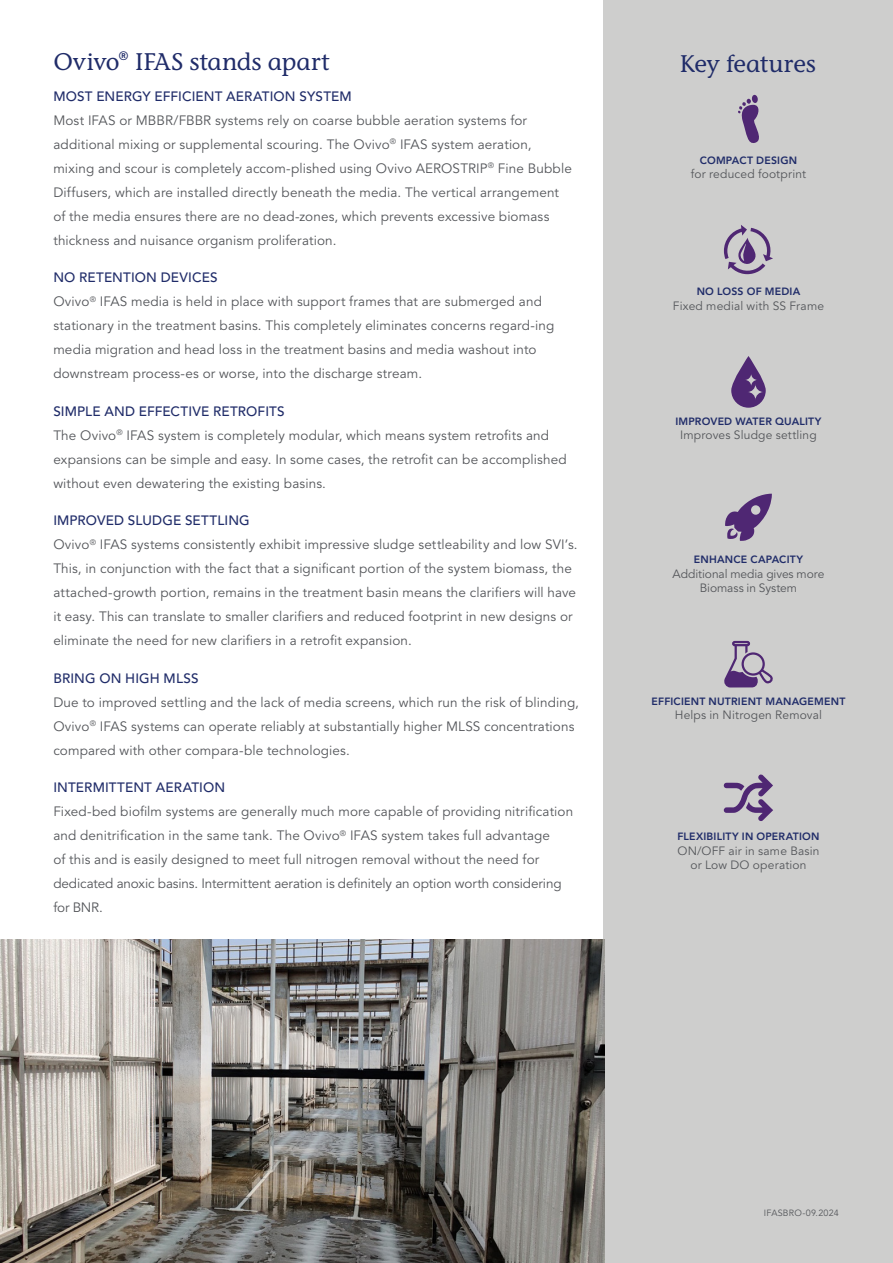
<style>
.page{position:relative;width:893px;height:1263px;background:#fff}
.page>*{position:absolute;margin:0;border:0;box-sizing:border-box;transform-origin:0 0}
.Paragaph_Headline{font:500 24px "Stone Informal ITC Pro";color:#202c69}
.Paragraph_Last{font:13.5px/24px "Avenir LT Std";letter-spacing:.01em;color:#54565a}
.Paragraph_TItle{font:500 13.5px "Avenir LT Std";letter-spacing:.01em;color:#202c69}
.Key_Features___Description{font:12px/14.4px "Avenir LT Std";letter-spacing:.015em;color:#54565a;text-align:center}
.Key_Features___Description-2{font:12px/14.4px "Avenir LT Std";letter-spacing:-.005em;color:#54565a;text-align:center}
.Key_Features___Title{font:800 10.5px "Avenir LT Std";letter-spacing:.02em;color:#202c69}
.ProductBRO-mm_yyyy{font:9px "Avenir LT Std";letter-spacing:.02em;color:#54565a}
</style>
<div class="page">
<div style="left:604px;top:0;width:289px;height:1263px;background:#cececd"></div>
<svg style="left:731px;top:356px;width:35px;height:52px"></svg>
<div style="left:732px;top:641px;width:18px;height:5px;border:2px solid #4f2773;border-radius:2px"></div>
<svg style="left:724px;top:643px;width:49px;height:45px"></svg>
<img style="left:0;top:940px;width:604px;height:323px">
<svg style="left:738px;top:95px;width:21px;height:48px"></svg>
<svg style="left:724px;top:774px;width:49px;height:47px"></svg>
<svg style="left:724px;top:225px;width:49px;height:49px"></svg>
<svg style="left:725px;top:494px;width:47px;height:47px"></svg>
<p class="Paragaph_Headline" style="left:53px;top:47px;width:278px">Ovivo® IFAS stands apart</p>
<p class="Paragraph_TItle" style="left:53px;top:88px;width:300px">MOST ENERGY EFFICIENT AERATION SYSTEM</p>
<p class="Paragraph_Last" style="left:53px;top:109px;width:520px">Most IFAS or MBBR/FBBR systems rely on coarse bubble aeration systems for additional mixing or supplemental scouring. The Ovivo<sup>®</sup> IFAS system aeration, mixing and scour is completely accom-plished using Ovivo AEROSTRIP<sup>®</sup> Fine Bubble Diffusers, which are installed directly beneath the media. The vertical arrangement of the media ensures there are no dead-zones, which prevents excessive biomass thickness and nuisance organism proliferation.</p>
<p class="Paragraph_TItle" style="left:53px;top:270px;width:166px">NO RETENTION DEVICES</p>
<p class="Paragraph_Last" style="left:53px;top:290px;width:503px">Ovivo<sup>®</sup> IFAS media is held in place with support frames that are submerged and stationary in the treatment basins. This completely eliminates concerns regard-ing media migration and head loss in the treatment basins and media washout into downstream process-es or worse, into the discharge stream.</p>
<p class="Paragraph_TItle" style="left:53px;top:403px;width:233px">SIMPLE AND EFFECTIVE RETROFITS</p>
<p class="Paragraph_Last" style="left:53px;top:424px;width:515px">The Ovivo<sup>®</sup> IFAS system is completely modular, which means system retrofits and expansions can be simple and easy. In some cases, the retrofit can be accomplished without even dewatering the existing basins.</p>
<p class="Paragraph_TItle" style="left:53px;top:513px;width:198px">IMPROVED SLUDGE SETTLING</p>
<p class="Paragraph_Last" style="left:53px;top:533px;width:526px">Ovivo<sup>®</sup> IFAS systems consistently exhibit impressive sludge settleability and low SVI’s.<br>This, in conjunction with the fact that a significant portion of the system biomass, the attached-growth portion, remains in the treatment basin means the clarifiers will have it easy. This can translate to smaller clarifiers and reduced footprint in new designs or eliminate the need for new clarifiers in a retrofit expansion.</p>
<p class="Paragraph_TItle" style="left:53px;top:670px;width:147px">BRING ON HIGH MLSS</p>
<p class="Paragraph_Last" style="left:53px;top:691px;width:527px">Due to improved settling and the lack of media screens, which run the risk of blinding,<br>Ovivo<sup>®</sup> IFAS systems can operate reliably at substantially higher MLSS concentrations compared with other compara-ble technologies.</p>
<p class="Paragraph_TItle" style="left:53px;top:780px;width:173px">INTERMITTENT AERATION</p>
<p class="Paragraph_Last" style="left:53px;top:800px;width:521px">Fixed-bed biofilm systems are generally much more capable of providing nitrification and denitrification in the same tank. The Ovivo<sup>®</sup> IFAS system takes full advantage<br>of this and is easily designed to meet full nitrogen removal without the need for dedicated anoxic basins. Intermittent aeration is definitely an option worth considering for BNR.</p>
<p class="Paragaph_Headline" style="left:680px;top:48px;width:137px">Key features</p>
<p class="Key_Features___Title" style="left:700px;top:154px;width:99px">COMPACT DESIGN</p>
<p class="Key_Features___Description" style="left:691px;top:167px;width:117px">for reduced footprint</p>
<p class="Key_Features___Title" style="left:697px;top:285px;width:105px">NO LOSS OF MEDIA</p>
<p class="Key_Features___Description" style="left:673px;top:299px;width:153px">Fixed medial with SS Frame</p>
<p class="Key_Features___Title" style="left:675px;top:415px;width:148px">IMPROVED WATER QUALITY</p>
<p class="Key_Features___Description" style="left:680px;top:428px;width:138px">Improves Sludge settling</p>
<p class="Key_Features___Title" style="left:694px;top:554px;width:111px">ENHANCE CAPACITY</p>
<p class="Key_Features___Description-2" style="left:673px;top:567px;width:153px">Additional media gives more<br>Biomass in System</p>
<p class="Key_Features___Title" style="left:652px;top:695px;width:195px">EFFICIENT NUTRIENT MANAGEMENT</p>
<p class="Key_Features___Description" style="left:675px;top:708px;width:149px">Helps in Nitrogen Removal</p>
<p class="Key_Features___Title" style="left:677px;top:830px;width:144px">FLEXIBILITY IN OPERATION</p>
<p class="Key_Features___Description" style="left:677px;top:844px;width:143px">ON/OFF air in same Basin or Low DO operation</p>
<p class="ProductBRO-mm_yyyy" style="left:764px;top:1207px;width:76px">IFASBRO-09.2024</p>
</div>
